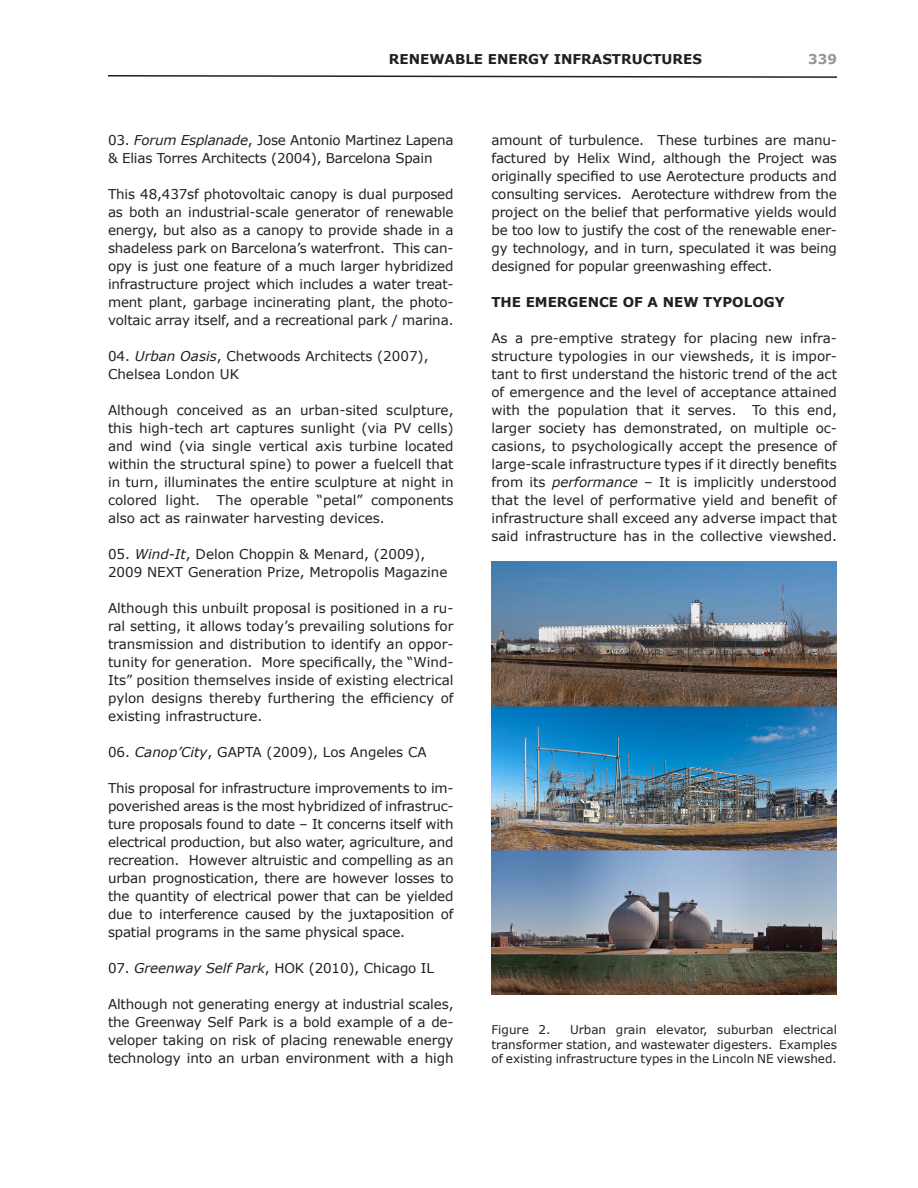
<style>
.page{position:relative;width:918px;height:1188px;background:#fff}
.page>*{position:absolute;margin:0;border:0;box-sizing:border-box;transform-origin:0 0}
.Body_Text{font:13.5px/18px "Verdana";letter-spacing:-.01em;color:#231f20;text-align:justify}
.Body_Text-2{font:700 13.5px "Verdana";color:#231f20}
.t1{font:700 13.5px "Verdana";color:#939598}
.t2{font:12px/14.4px "Verdana";color:#231f20;text-align:justify}
.s1{font-style:italic}
</style>
<div class="page">
<svg style="left:108px;top:75px;width:729px;height:3px"></svg>
<img style="left:491px;top:561px;width:346px;height:434px">
<p class="Body_Text-2" style="left:389px;top:51px;width:315px">RENEWABLE ENERGY INFRASTRUCTURES</p>
<p class="t1" style="left:808px;top:51px;width:30px">339</p>
<p class="Body_Text" style="left:108px;top:131px;width:347px">03. <span class="s1">Forum Esplanade</span>, Jose Antonio Martinez Lapena &amp; Elias Torres Architects (2004), Barcelona Spain</p>
<p class="Body_Text" style="left:108px;top:185px;width:347px">This 48,437sf photovoltaic canopy is dual purposed as both an industrial-scale generator of renewable energy, but also as a canopy to provide shade in a shadeless park on Barcelona’s waterfront. This can&shy;opy is just one feature of a much larger hybridized infrastructure project which includes a water treat&shy;ment plant, garbage incinerating plant, the photo&shy;voltaic array itself, and a recreational park / marina.</p>
<p class="Body_Text" style="left:108px;top:347px;width:322px">04. <span class="s1">Urban Oasis</span>, Chetwoods Architects (2007),<br>Chelsea London UK</p>
<p class="Body_Text" style="left:108px;top:401px;width:347px">Although conceived as an urban-sited sculpture, this high-tech art captures sunlight (via PV cells) and wind (via single vertical axis turbine located within the structural spine) to power a fuelcell that in turn, illuminates the entire sculpture at night in colored light. The operable “petal” components also act as rainwater harvesting devices.</p>
<p class="Body_Text" style="left:108px;top:545px;width:341px">05. <span class="s1">Wind-It</span>, Delon Choppin &amp; Menard, (2009),<br>2009 NEXT Generation Prize, Metropolis Magazine</p>
<p class="Body_Text" style="left:108px;top:599px;width:347px">Although this unbuilt proposal is positioned in a ru&shy;ral setting, it allows today’s prevailing solutions for transmission and distribution to identify an oppor&shy;tunity for generation. More specifically, the “Wind-Its” position themselves inside of existing electrical pylon designs thereby furthering the efficiency of existing infrastructure.</p>
<p class="Body_Text" style="left:108px;top:743px;width:320px">06. <span class="s1">Canop’City</span>, GAPTA (2009), Los Angeles CA</p>
<p class="Body_Text" style="left:108px;top:779px;width:347px">This proposal for infrastructure improvements to im&shy;poverished areas is the most hybridized of infrastruc&shy;ture proposals found to date – It concerns itself with electrical production, but also water, agriculture, and recreation. However altruistic and compelling as an urban prognostication, there are however losses to the quantity of electrical power that can be yielded due to interference caused by the juxtaposition of spatial programs in the same physical space.</p>
<p class="Body_Text" style="left:108px;top:959px;width:328px">07. <span class="s1">Greenway Self Park</span>, HOK (2010), Chicago IL</p>
<p class="Body_Text" style="left:108px;top:995px;width:347px">Although not generating energy at industrial scales, the Greenway Self Park is a bold example of a de&shy;veloper taking on risk of placing renewable energy technology into an urban environment with a high</p>
<p class="Body_Text" style="left:491px;top:131px;width:347px">amount of turbulence. These turbines are manu&shy;factured by Helix Wind, although the Project was originally specified to use Aerotecture products and consulting services. Aerotecture withdrew from the project on the belief that performative yields would be too low to justify the cost of the renewable ener&shy;gy technology, and in turn, speculated it was being designed for popular greenwashing effect.</p>
<p class="Body_Text-2" style="left:491px;top:294px;width:295px">THE EMERGENCE OF A NEW TYPOLOGY</p>
<p class="Body_Text" style="left:491px;top:329px;width:347px">As a pre-emptive strategy for placing new infra&shy;structure typologies in our viewsheds, it is impor&shy;tant to first understand the historic trend of the act of emergence and the level of acceptance attained with the population that it serves. To this end, larger society has demonstrated, on multiple oc&shy;casions, to psychologically accept the presence of large-scale infrastructure types if it directly benefits from its <span class="s1">performance</span> – It is implicitly understood that the level of performative yield and benefit of infrastructure shall exceed any adverse impact that said infrastructure has in the collective viewshed.</p>
<p class="t2" style="left:491px;top:1022px;width:347px;text-indent:79px">Urban grain elevator, suburban electrical transformer station, and wastewater digesters. Examples of existing infrastructure types in the Lincoln NE viewshed.</p>
<p class="t2" style="left:491px;top:1022px;width:61px">Figure 2.</p>
</div>
